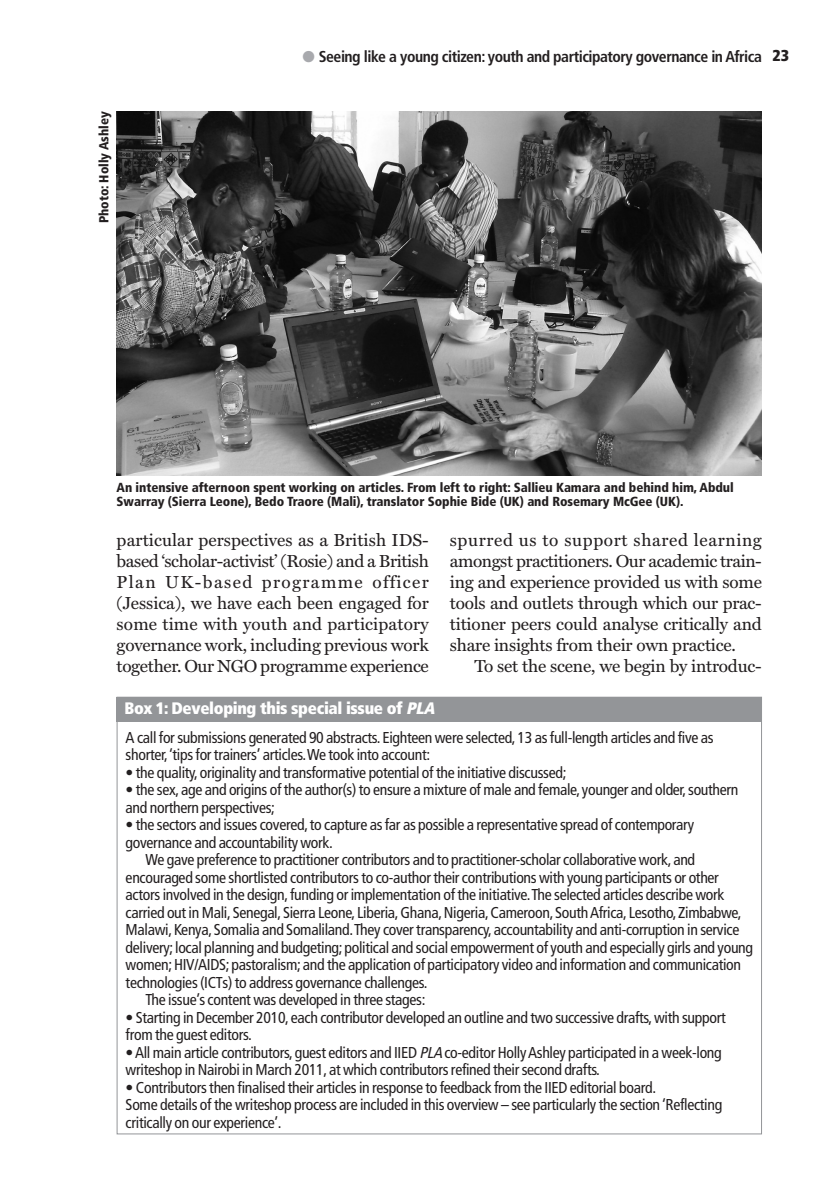
<style>
.page{position:relative;width:829px;height:1191px;background:#fff}
.page>*{position:absolute;margin:0;border:0;box-sizing:border-box;transform-origin:0 0}
.t1{font:17.5px/21px "Miller Text";letter-spacing:-.01em;color:#231f20;text-align:justify}
.t2{font:900 condensed 16.62px "Frutiger";letter-spacing:-.02em;color:#fff}
.t3{font:condensed 15.75px/17.5px "Frutiger";letter-spacing:-.02em;color:#231f20}
.t4{font:700 condensed 15.75px "Frutiger";letter-spacing:-.03em;color:#231f20}
.t5{font:900 condensed 13.12px/14px "Frutiger";letter-spacing:-.005em;color:#231f20}
.s1{color:#a8a9ad}
.s2{font-weight:900}
.s3{font-style:italic}
</style>
<div class="page">
<div style="left:117px;top:697px;width:644px;height:24px;background:#939598"></div>
<img style="left:117px;top:112px;width:644px;height:363px">
<p class="t5" style="left:98px;top:223px;width:113px;rotate:-90deg">Photo: Holly Ashley</p>
<p class="t4" style="left:302px;top:50px;width:488px"><span class="s1">●</span> Seeing like a young citizen: youth and participatory governance in Africa <span class="s2">23</span></p>
<p class="t5" style="left:117px;top:481px;width:618px">An intensive afternoon spent working on articles. From left to right: Sallieu Kamara and behind him, Abdul<br>Swarray (Sierra Leone), Bedo Traore (Mali), translator Sophie Bide (UK) and Rosemary McGee (UK).</p>
<p class="t1" style="left:117px;top:531px;width:313px">particular perspectives as a British IDS&shy;based ‘scholar-activist’ (Rosie) and a British Plan UK-based programme officer (Jessica), we have each been engaged for some time with youth and participatory governance work, including previous work together. Our NGO programme experience</p>
<p class="t1" style="left:450px;top:531px;width:313px">spurred us to support shared learning amongst practitioners. Our academic train&shy;ing and experience provided us with some tools and outlets through which our prac&shy;titioner peers could analyse critically and share insights from their own practice.</p>
<p class="t1" style="left:474px;top:657px;width:288px">To set the scene, we begin by introduc-</p>
<p class="t2" style="left:124px;top:701px;width:315px">Box 1: Developing this special issue of <span class="s3">PLA</span></p>
<p class="t3" style="left:126px;top:729px;width:589px">A call for submissions generated 90 abstracts. Eighteen were selected, 13 as full-length articles and five as shorter, ‘tips for trainers’ articles. We took into account:</p>
<p class="t3" style="left:126px;top:764px;width:442px">• the quality, originality and transformative potential of the initiative discussed;</p>
<p class="t3" style="left:126px;top:782px;width:614px">• the sex, age and origins of the author(s) to ensure a mixture of male and female, younger and older, southern and northern perspectives;</p>
<p class="t3" style="left:126px;top:817px;width:570px">• the sectors and issues covered, to capture as far as possible a representative spread of contemporary governance and accountability work.</p>
<p class="t3" style="left:145px;top:852px;width:551px">We gave preference to practitioner contributors and to practitioner-scholar collaborative work, and</p>
<p class="t3" style="left:126px;top:869px;width:594px">encouraged some shortlisted contributors to co-author their contributions with young participants or other</p>
<p class="t3" style="left:126px;top:887px;width:600px">actors involved in the design, funding or implementation of the initiative. The selected articles describe work</p>
<p class="t3" style="left:126px;top:904px;width:617px">carried out in Mali, Senegal, Sierra Leone, Liberia, Ghana, Nigeria, Cameroon, South Africa, Lesotho, Zimbabwe,</p>
<p class="t3" style="left:126px;top:922px;width:615px">Malawi, Kenya, Somalia and Somaliland. They cover transparency, accountability and anti-corruption in service</p>
<p class="t3" style="left:126px;top:939px;width:629px">delivery; local planning and budgeting; political and social empowerment of youth and especially girls and young</p>
<p class="t3" style="left:126px;top:957px;width:617px">women; HIV/AIDS; pastoralism; and the application of participatory video and information and communication</p>
<p class="t3" style="left:126px;top:974px;width:303px">technologies (ICTs) to address governance challenges.</p>
<p class="t3" style="left:145px;top:992px;width:281px">The issue’s content was developed in three stages:</p>
<p class="t3" style="left:126px;top:1009px;width:601px">• Starting in December 2010, each contributor developed an outline and two successive drafts, with support from the guest editors.</p>
<p class="t3" style="left:126px;top:1044px;width:597px">• All main article contributors, guest editors and IIED <span class="s3">PLA</span>co-editor Holly Ashley participated in a week-long writeshop in Nairobi in March 2011, at which contributors refined their second drafts.</p>
<p class="t3" style="left:126px;top:1079px;width:598px">• Contributors then finalised their articles in response to feedback from the IIED editorial board.<br>Some details of the writeshop process are included in this overview – see particularly the section ‘Reflecting critically on our experience’.</p>
</div>
